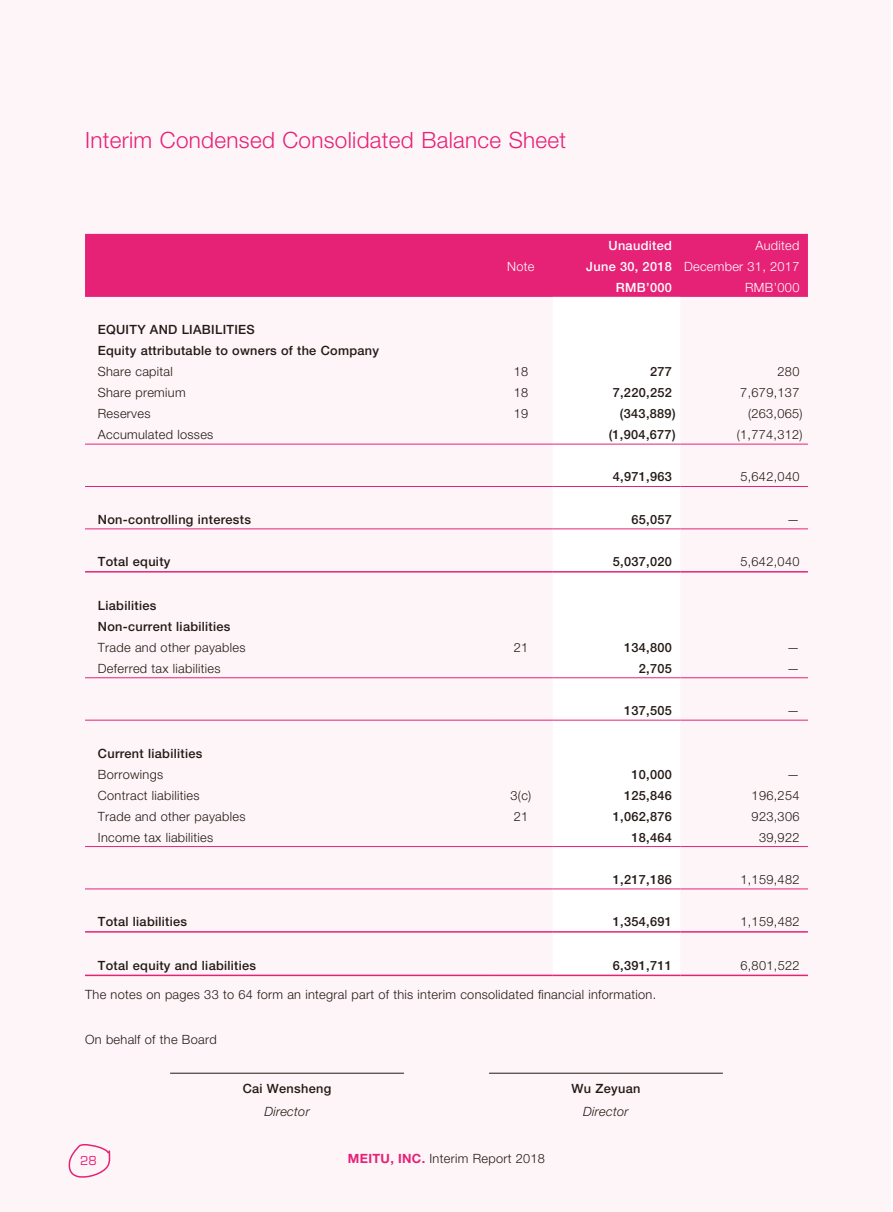
<style>
.page{position:relative;width:893px;height:1212px;background:#fff}
.page>*{position:absolute;margin:0;border:0;box-sizing:border-box;transform-origin:0 0}
.t1{font:300 22.5px "Helvetica Neue";letter-spacing:.015em;color:#e62277}
.t2{font:300 12.75px "Helvetica Neue";letter-spacing:.025em;color:#231916}
.t3{font:500 12.75px/21px "Helvetica Neue";letter-spacing:.025em;color:#231916}
.t4{font:300 12.75px/21px "Helvetica Neue";letter-spacing:.025em;color:#fff;text-align:right}
.t5{font:500 12.75px/21px "Helvetica Neue";letter-spacing:.025em;color:#fff;text-align:right}
.t6{font:italic 300 12.75px "Helvetica Neue";letter-spacing:.025em;color:#231916}
.t7{font:12px "Eurostile";color:#e62277}
.s1{font-weight:700;color:#e62277}
</style>
<div class="page">
<div style="left:0;top:0;width:891px;height:1212px;background:#fef5f8"></div>
<svg style="left:68px;top:1144px;width:43px;height:34px"></svg>
<div style="left:85px;top:234px;width:723px;height:63px;background:#e62277"></div>
<div style="left:553px;top:443px;width:127px;height:490px;background:#fff"></div>
<hr style="left:85px;top:571px;width:404px;height:1px;background:#e62277">
<hr style="left:489px;top:571px;width:64px;height:1px;background:#e62277">
<hr style="left:553px;top:571px;width:127px;height:1px;background:#e62277">
<hr style="left:680px;top:571px;width:128px;height:1px;background:#e62277">
<hr style="left:85px;top:931px;width:404px;height:1px;background:#e62277">
<hr style="left:489px;top:931px;width:64px;height:1px;background:#e62277">
<hr style="left:553px;top:931px;width:127px;height:1px;background:#e62277">
<hr style="left:680px;top:931px;width:128px;height:1px;background:#e62277">
<hr style="left:85px;top:974px;width:404px;height:2px;background:#e62277">
<hr style="left:489px;top:974px;width:64px;height:2px;background:#e62277">
<hr style="left:553px;top:974px;width:127px;height:2px;background:#e62277">
<hr style="left:680px;top:974px;width:128px;height:2px;background:#e62277">
<hr style="left:85px;top:486px;width:404px;height:1px;background:#e62277">
<hr style="left:489px;top:486px;width:64px;height:1px;background:#e62277">
<hr style="left:553px;top:486px;width:127px;height:1px;background:#e62277">
<hr style="left:680px;top:486px;width:128px;height:1px;background:#e62277">
<hr style="left:85px;top:720px;width:404px;height:1px;background:#e62277">
<hr style="left:489px;top:720px;width:64px;height:1px;background:#e62277">
<hr style="left:553px;top:720px;width:127px;height:1px;background:#e62277">
<hr style="left:680px;top:720px;width:128px;height:1px;background:#e62277">
<hr style="left:85px;top:444px;width:404px;height:1px;background:#e62277">
<hr style="left:489px;top:444px;width:64px;height:1px;background:#e62277">
<hr style="left:553px;top:444px;width:127px;height:1px;background:#e62277">
<hr style="left:680px;top:444px;width:128px;height:1px;background:#e62277">
<hr style="left:85px;top:677px;width:404px;height:1px;background:#e62277">
<hr style="left:489px;top:677px;width:64px;height:1px;background:#e62277">
<hr style="left:553px;top:677px;width:127px;height:1px;background:#e62277">
<hr style="left:680px;top:677px;width:128px;height:1px;background:#e62277">
<hr style="left:85px;top:846px;width:404px;height:1px;background:#e62277">
<hr style="left:489px;top:846px;width:64px;height:1px;background:#e62277">
<hr style="left:553px;top:846px;width:127px;height:1px;background:#e62277">
<hr style="left:680px;top:846px;width:128px;height:1px;background:#e62277">
<hr style="left:85px;top:889px;width:404px;height:1px;background:#e62277">
<hr style="left:489px;top:889px;width:64px;height:1px;background:#e62277">
<hr style="left:553px;top:889px;width:127px;height:1px;background:#e62277">
<hr style="left:680px;top:889px;width:128px;height:1px;background:#e62277">
<hr style="left:85px;top:529px;width:404px;height:1px;background:#e62277">
<hr style="left:489px;top:529px;width:64px;height:1px;background:#e62277">
<hr style="left:553px;top:529px;width:127px;height:1px;background:#e62277">
<hr style="left:680px;top:529px;width:128px;height:1px;background:#e62277">
<hr style="left:489px;top:1073px;width:234px;height:1px;background:#231916">
<hr style="left:170px;top:1073px;width:234px;height:1px;background:#231916">
<h1 class="t1" style="left:85px;top:127px;width:483px">Interim Condensed Consolidated Balance Sheet</h1>
<p class="t4" style="left:507px;top:256px;width:29px">Note</p>
<p class="t5" style="left:586px;top:235px;width:87px">Unaudited<br>June 30, 2018</p>
<p class="t4" style="left:684px;top:235px;width:117px">Audited<br>December 31, 2017</p>
<p class="t5" style="left:616px;top:277px;width:57px">RMB’000</p>
<p class="t4" style="left:745px;top:277px;width:56px">RMB’000</p>
<p class="t3" style="left:98px;top:319px;width:283px">EQUITY AND LIABILITIES<br>Equity attributable to owners of the Company</p>
<p class="t2" style="left:98px;top:364px;width:77px">Share capital</p>
<p class="t2" style="left:514px;top:364px;width:16px">18</p>
<p class="t3" style="left:650px;top:361px;width:23px">277</p>
<p class="t2" style="left:778px;top:364px;width:23px">280</p>
<p class="t2" style="left:98px;top:385px;width:89px">Share premium</p>
<p class="t2" style="left:514px;top:385px;width:16px">18</p>
<p class="t3" style="left:613px;top:382px;width:61px">7,220,252</p>
<p class="t2" style="left:740px;top:385px;width:61px">7,679,137</p>
<p class="t2" style="left:98px;top:406px;width:54px">Reserves</p>
<p class="t2" style="left:514px;top:406px;width:16px">19</p>
<p class="t3" style="left:620px;top:403px;width:57px">(343,889)</p>
<p class="t2" style="left:748px;top:406px;width:56px">(263,065)</p>
<p class="t2" style="left:98px;top:427px;width:117px">Accumulated losses</p>
<p class="t3" style="left:609px;top:424px;width:68px">(1,904,677)</p>
<p class="t2" style="left:737px;top:427px;width:67px">(1,774,312)</p>
<p class="t3" style="left:613px;top:466px;width:61px">4,971,963</p>
<p class="t2" style="left:740px;top:469px;width:61px">5,642,040</p>
<p class="t3" style="left:98px;top:509px;width:155px">Non-controlling interests</p>
<p class="t3" style="left:631px;top:509px;width:42px">65,057</p>
<p class="t2" style="left:787px;top:511px;width:14px">—</p>
<p class="t3" style="left:98px;top:551px;width:74px">Total equity</p>
<p class="t3" style="left:613px;top:551px;width:61px">5,037,020</p>
<p class="t2" style="left:740px;top:554px;width:61px">5,642,040</p>
<p class="t3" style="left:98px;top:595px;width:134px">Liabilities<br>Non-current liabilities</p>
<p class="t2" style="left:98px;top:639px;width:149px">Trade and other payables</p>
<p class="t2" style="left:514px;top:639px;width:16px">21</p>
<p class="t3" style="left:624px;top:637px;width:49px">134,800</p>
<p class="t2" style="left:787px;top:639px;width:14px">—</p>
<p class="t2" style="left:98px;top:660px;width:124px">Deferred tax liabilities</p>
<p class="t3" style="left:639px;top:658px;width:35px">2,705</p>
<p class="t2" style="left:787px;top:660px;width:14px">—</p>
<p class="t3" style="left:624px;top:700px;width:49px">137,505</p>
<p class="t2" style="left:787px;top:703px;width:14px">—</p>
<p class="t3" style="left:98px;top:742px;width:106px">Current liabilities</p>
<p class="t2" style="left:98px;top:766px;width:67px">Borrowings</p>
<p class="t3" style="left:631px;top:763px;width:42px">10,000</p>
<p class="t2" style="left:787px;top:766px;width:14px">—</p>
<p class="t2" style="left:98px;top:787px;width:103px">Contract liabilities</p>
<p class="t2" style="left:511px;top:787px;width:22px">3(c)</p>
<p class="t3" style="left:624px;top:784px;width:49px">125,846</p>
<p class="t2" style="left:752px;top:787px;width:49px">196,254</p>
<p class="t2" style="left:98px;top:808px;width:149px">Trade and other payables</p>
<p class="t2" style="left:514px;top:808px;width:16px">21</p>
<p class="t3" style="left:613px;top:805px;width:61px">1,062,876</p>
<p class="t2" style="left:752px;top:808px;width:49px">923,306</p>
<p class="t2" style="left:98px;top:829px;width:117px">Income tax liabilities</p>
<p class="t3" style="left:631px;top:826px;width:42px">18,464</p>
<p class="t2" style="left:759px;top:829px;width:42px">39,922</p>
<p class="t3" style="left:613px;top:869px;width:61px">1,217,186</p>
<p class="t2" style="left:740px;top:871px;width:61px">1,159,482</p>
<p class="t3" style="left:98px;top:911px;width:91px">Total liabilities</p>
<p class="t3" style="left:613px;top:911px;width:61px">1,354,691</p>
<p class="t2" style="left:740px;top:914px;width:61px">1,159,482</p>
<p class="t3" style="left:98px;top:955px;width:160px">Total equity and liabilities</p>
<p class="t3" style="left:613px;top:955px;width:61px">6,391,711</p>
<p class="t2" style="left:740px;top:957px;width:61px">6,801,522</p>
<p class="t2" style="left:85px;top:987px;width:573px">The notes on pages 33 to 64 form an integral part of this interim consolidated financial information.</p>
<p class="t2" style="left:85px;top:1032px;width:133px">On behalf of the Board</p>
<p class="t3" style="left:243px;top:1077px;width:90px">Cai Wensheng</p>
<p class="t3" style="left:571px;top:1077px;width:70px">Wu Zeyuan</p>
<p class="t6" style="left:264px;top:1104px;width:47px">Director</p>
<p class="t6" style="left:583px;top:1104px;width:47px">Director</p>
<p class="t7" style="left:80px;top:1153px;width:18px">28</p>
<p class="t2" style="left:348px;top:1151px;width:199px"><span class="s1">MEITU, INC.</span> Interim Report 2018</p>
</div>
